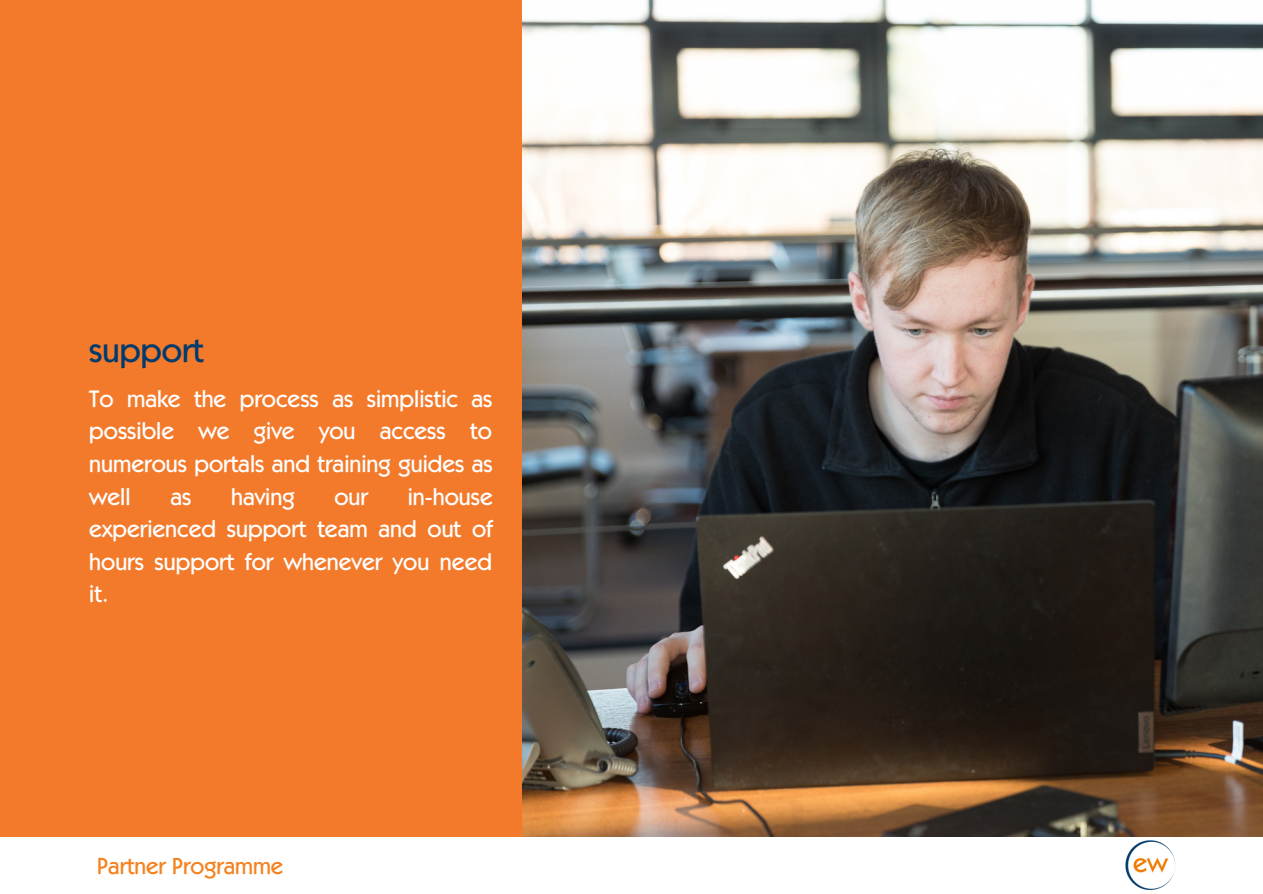
<style>
.page{position:relative;width:1263px;height:894px;background:#fff}
.page>*{position:absolute;margin:0;border:0;box-sizing:border-box;transform-origin:0 0}
.t1{font:500 34.5px "Kabel IT Cby BT";color:#003b6e}
.t2{font:500 24px/32.5px "Kabel IT Cby BT";color:#fff;text-align:justify}
.t3{font:500 23.4px "Kabel IT Cby BT";color:#f58220}
</style>
<div class="page">
<div style="left:0;top:0;width:1263px;height:893px;background:#f37a2b"></div>
<img style="left:522px;top:0;width:740px;height:837px">
<div style="left:0;top:837px;width:1263px;height:56px;background:#fff"></div>
<img style="left:1111px;top:826px;width:78px;height:64px">
<h1 class="t1" style="left:89px;top:329px;width:116px">support</h1>
<p class="t2" style="left:89px;top:381px;width:405px">To make the process as simplistic as possible we give you access to numerous portals and training guides as well</p>
<p class="t2" style="left:89px;top:479px;width:405px;text-indent:318px">in-house experienced support team and out of hours support for whenever you need it.</p>
<p class="t2" style="left:170px;top:479px;width:22px">as</p>
<p class="t2" style="left:231px;top:479px;width:65px">having</p>
<p class="t2" style="left:334px;top:479px;width:35px">our</p>
<p class="t3" style="left:97px;top:851px;width:188px">Partner Programme</p>
</div>
